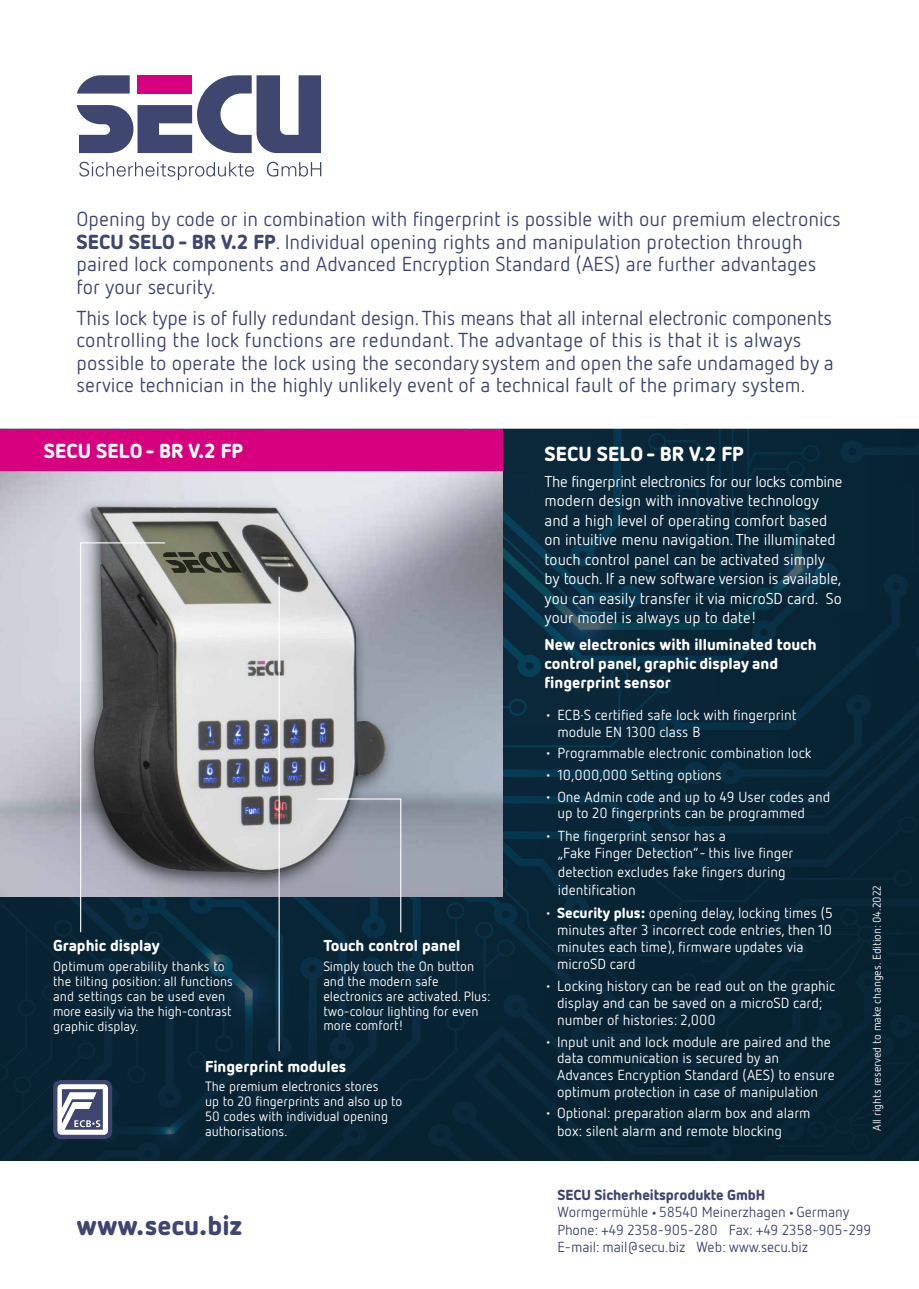
<style>
.page{position:relative;width:919px;height:1289px;background:#fff}
.page>*{position:absolute;margin:0;border:0;box-sizing:border-box;transform-origin:0 0}
.t1{font:900 27px "Netto Pro";color:#3e456f}
.t2{font:20.25px/22.5px "Netto Pro";color:#3e456f}
.t3{font:900 20.25px "Netto Pro";color:#fff}
.t4{font:15.75px/19.5px "Netto Pro";color:#fff}
.t5{font:900 15.75px/18.9px "Netto Pro";color:#fff}
.t6{font:14.55px/17px "Netto Pro";color:#fff}
.t7{font:14.55px/17.4px "Netto Pro";letter-spacing:-.005em;color:#3e456f}
.t8{font:13.5px/15px "Netto Pro";color:#fff}
.t9{font:11.25px "Netto Pro";color:#fff}
.s1{font-weight:900}
.s2{font-family:"Myriad Pro"}
</style>
<div class="page">
<img style="left:0;top:429px;width:918px;height:731px">
<div style="left:0;top:429px;width:502px;height:42px;background:#d7007e"></div>
<svg style="left:53px;top:1079px;width:59px;height:59px"></svg>
<svg style="left:54px;top:1080px;width:57px;height:57px"></svg>
<svg style="left:79px;top:162px;width:242px;height:18px"></svg>
<svg style="left:77px;top:75px;width:244px;height:78px"></svg>
<img style="left:0;top:471px;width:502px;height:425px">
<img style="left:74px;top:485px;width:355px;height:407px">
<hr style="left:278px;top:576px;width:2px;height:475px;background:#fff">
<svg style="left:316px;top:797px;width:86px;height:136px;background:#798592"></svg>
<svg style="left:79px;top:541px;width:87px;height:392px;background:#606368"></svg>
<p class="t2" style="left:77px;top:207px;width:765px">Opening by code or in combination with fingerprint is possible with our premium electronics <span class="s1">SECU SELO - BR V.2 FP</span>. Individual opening rights and manipulation protection through paired lock components and Advanced Encryption Standard (AES) are further advantages for your security.</p>
<p class="t2" style="left:77px;top:305px;width:758px">This lock type is of fully redundant design. This means that all internal electronic components controlling the lock functions are redundant. The advantage of this is that it is always possible to operate the lock using the secondary system and open the safe undamaged by a service technician in the highly unlikely event of a technical fault of the primary system.</p>
<h2 class="t3" style="left:44px;top:437px;width:201px">SECU SELO - BR V.2 FP</h2>
<p class="t5" style="left:53px;top:935px;width:108px">Graphic display</p>
<p class="t8" style="left:53px;top:958px;width:181px">Optimum operability thanks to the tilting position: all functions and settings can be used even more easily via the high-contrast graphic display.</p>
<p class="t5" style="left:323px;top:935px;width:139px">Touch control panel</p>
<p class="t8" style="left:323px;top:958px;width:169px">Simply touch the On button and the modern safe electronics are activated. Plus: two-colour lighting for even more comfort!</p>
<p class="t5" style="left:205px;top:1055px;width:143px">Fingerprint modules</p>
<p class="t8" style="left:205px;top:1078px;width:199px">The premium electronics stores<br>up to 20 fingerprints and also up to<br>50 codes with individual opening authorisations.</p>
<h2 class="t3" style="left:544px;top:439px;width:201px">SECU SELO - BR V.2 FP</h2>
<p class="t4" style="left:544px;top:471px;width:299px">The fingerprint electronics for our locks combine modern design with innovative technology and a high level of operating comfort based on intuitive menu navigation. The illuminated touch control panel can be activated simply by touch. If a new software version is available, you can easily transfer it via microSD card. So your model is always up to date!</p>
<p class="t5" style="left:544px;top:634px;width:273px">New electronics with illuminated touch control panel, graphic display and fingerprint sensor</p>
<p class="t6" style="left:557px;top:706px;width:240px;line-height:16.4px;text-indent:-13px">• ECB·S certified safe lock with fingerprint module EN 1300 class B</p>
<p class="t6" style="left:544px;top:744px;width:268px">• Programmable electronic combination lock</p>
<p class="t6" style="left:544px;top:765px;width:179px">• 10,000,000 Setting options</p>
<p class="t6" style="left:557px;top:787px;width:274px;line-height:16.4px;text-indent:-13px">• One Admin code and up to 49 User codes and up to 20 fingerprints can be programmed</p>
<p class="t6" style="left:557px;top:826px;width:237px;line-height:18.1px;text-indent:-13px">• The fingerprint sensor has a<br>„Fake Finger Detection“ - this live finger detection excludes fake fingers during identification</p>
<p class="t6" style="left:557px;top:903px;width:277px;text-indent:-13px">• <span class="s1">Security plus:</span> opening delay, locking times (5 minutes after 3 incorrect code entries, then 10 minutes each time), firmware updates via microSD card</p>
<p class="t6" style="left:557px;top:977px;width:280px;text-indent:-13px">• Locking history can be read out on the graphic display and can be saved on a microSD card; number of histories: 2,000</p>
<p class="t6" style="left:557px;top:1032px;width:279px;text-indent:-13px">• Input unit and lock module are paired and the data communication is secured by an Advances Encryption Standard (AES) to ensure optimum protection in case of manipulation</p>
<p class="t6" style="left:557px;top:1104px;width:255px;line-height:17.4px;text-indent:-13px">• Optional: preparation alarm box and alarm box: silent alarm and remote blocking</p>
<p class="t9" style="left:869px;top:1130px;width:247px;rotate:-90deg">All rights reserved to make changes. Edition: 04.2022</p>
<h1 class="t1" style="left:77px;top:1206px;width:167px">www.secu.biz</h1>
<p class="t7" style="left:557px;top:1185px;width:315px"><span class="s1">SECU Sicherheitsprodukte GmbH<br></span>Wormgermühle <span class="s2">•</span> 58540 Meinerzhagen <span class="s2">•</span> Germany Phone: +49 2358-905-280 Fax: +49 2358-905-299<br>E-mail: mail@secu.biz Web: www.secu.biz</p>
</div>
